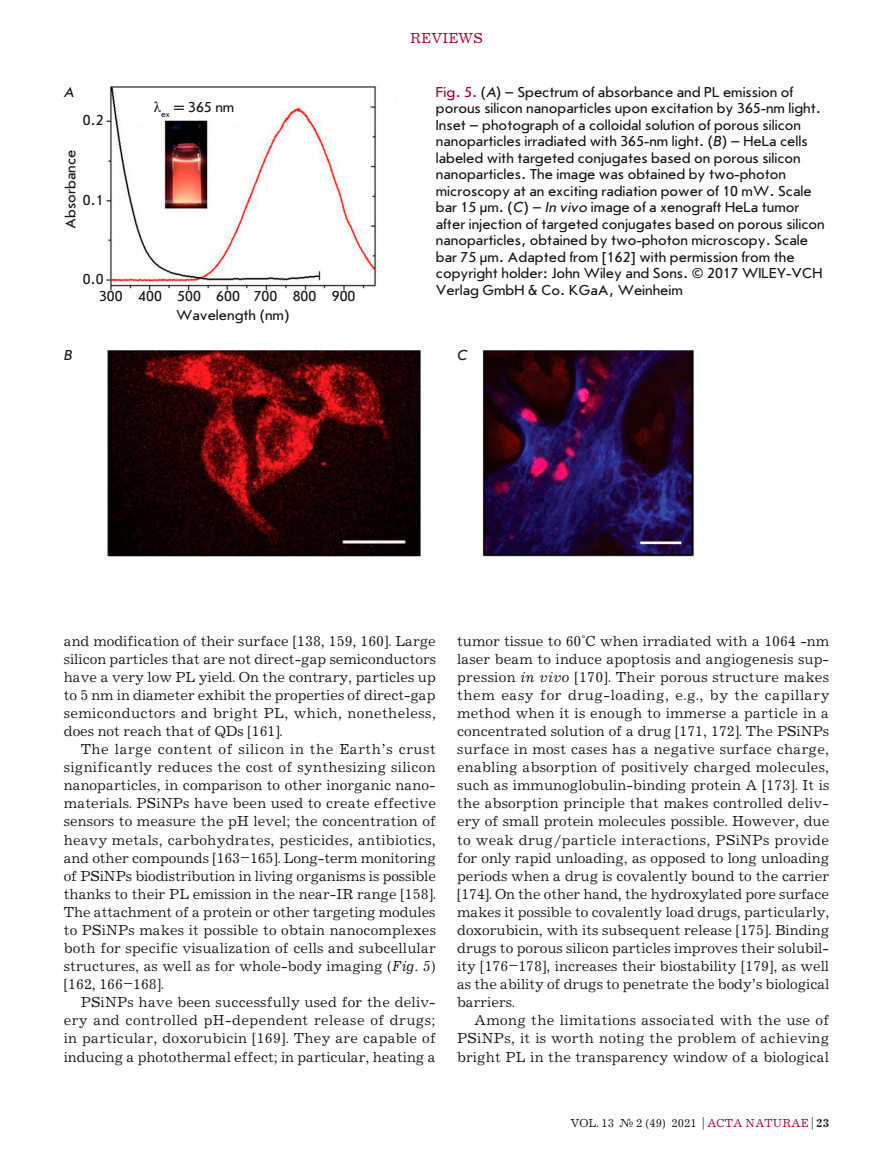
<style>
.page{position:relative;width:893px;height:1170px;background:#fff}
.page>*{position:absolute;margin:0;border:0;box-sizing:border-box;transform-origin:0 0}
.Текст{font:15px/18px "Journal C";color:#181716;text-align:justify}
.Подпись_Фото{font:15px/16.5px "Journal Sans C";color:#181716}
.Текст_без_Отступа{font:15px/18px "Journal C";letter-spacing:.025em;color:#181716;text-align:justify}
.t1{font:15px "Journal C";color:#a4002a}
.Подпись_Фото-2{font:italic 15px "Journal Sans C";color:#181716}
.t2{font:12px "Journal C";color:#181716}
.s1{font-family:"Newton C Pro"}
.s2{color:#a4002a}
.s3{font-style:italic}
.s4{font-weight:700}
</style>
<div class="page">
<img style="left:104px;top:86px;width:273px;height:205px">
<img style="left:107px;top:350px;width:587px;height:206px">
<p class="Подпись_Фото-2" style="left:64px;top:84px;width:11px">А</p>
<p class="Подпись_Фото" style="left:83px;top:112px;width:23px">0.2</p>
<p class="Подпись_Фото" style="left:63px;top:229px;width:80px;rotate:-90deg">Absorbance</p>
<p class="Подпись_Фото" style="left:83px;top:192px;width:23px">0.1</p>
<p class="Подпись_Фото" style="left:83px;top:271px;width:23px">0.0</p>
<p class="Подпись_Фото" style="left:154px;top:100px;width:82px"><span class="s1">λ</span><sub>ex</sub> = 365 nm</p>
<p class="Подпись_Фото" style="left:99px;top:288px;width:258px">300 400 500 600 700 800 900</p>
<p class="Подпись_Фото" style="left:176px;top:307px;width:115px">Wavelength (nm)</p>
<p class="t1" style="left:410px;top:31px;width:74px">REVIEWS</p>
<p class="Подпись_Фото" style="left:436px;top:84px;width:390px"><span class="s2">Fig. 5.</span> (<span class="s3">A</span>) – Spectrum of absorbance and PL emission of porous silicon nanoparticles upon excitation by 365-nm light.<br>Inset – photograph of a colloidal solution of porous silicon nanoparticles irradiated with 365-nm light. (<span class="s3">B</span>) – HeLa cells labeled with targeted conjugates based on porous silicon nanoparticles. The image was obtained by two-photon microscopy at an exciting radiation power of 10 mW. Scale bar 15 μm. (<span class="s3">C</span>) – <span class="s3">In vivo</span> image of a xenograft HeLa tumor after injection of targeted conjugates based on porous silicon nanoparticles, obtained by two-photon microscopy. Scale bar 75 μm. Adapted from [162] with permission from the copyright holder: John Wiley and Sons. © 2017 WILEY-VCH Verlag GmbH &amp; Co. KGaA, Weinheim</p>
<p class="Подпись_Фото-2" style="left:64px;top:347px;width:10px">B</p>
<p class="Подпись_Фото-2" style="left:457px;top:347px;width:12px">C</p>
<p class="Текст_без_Отступа" style="left:64px;top:632px;width:374px">and modification of their surface [138, 159, 160]. Large silicon particles that are not direct-gap semiconductors have a very low PL yield. On the contrary, particles up to 5 nm in diameter exhibit the properties of direct-gap semiconductors and bright PL, which, nonetheless, does not reach that of QDs [161].</p>
<p class="Текст" style="left:64px;top:740px;width:374px;text-indent:17px">The large content of silicon in the Earth’s crust significantly reduces the cost of synthesizing silicon nanoparticles, in comparison to other inorganic nano&shy;materials. PSiNPs have been used to create effective sensors to measure the pH level; the concentration of heavy metals, carbohydrates, pesticides, antibiotics, and other compounds [163–165]. Long-term monitoring of PSiNPs biodistribution in living organisms is possible thanks to their PL emission in the near-IR range [158].<br>The attachment of a protein or other targeting modules to PSiNPs makes it possible to obtain nanocomplexes both for specific visualization of cells and subcellular structures, as well as for whole-body imaging (<span class="s3">Fig. 5</span>) [162, 166–168].</p>
<p class="Текст" style="left:64px;top:993px;width:374px;text-indent:17px">PSiNPs have been successfully used for the deliv&shy;ery and controlled pH-dependent release of drugs; in particular, doxorubicin [169]. They are capable of inducing a photothermal effect; in particular, heating a</p>
<p class="Текст" style="left:457px;top:632px;width:374px">tumor tissue to 60°C when irradiated with a 1064 -nm laser beam to induce apoptosis and angiogenesis sup&shy;pression <span class="s3">in vivo</span> [170]. Their porous structure makes them easy for drug-loading, e.g., by the capillary method when it is enough to immerse a particle in a concentrated solution of a drug [171, 172]. The PSiNPs surface in most cases has a negative surface charge, enabling absorption of positively charged molecules, such as immunoglobulin-binding protein A [173]. It is the absorption principle that makes controlled deliv&shy;ery of small protein molecules possible. However, due to weak drug/particle interactions, PSiNPs provide for only rapid unloading, as opposed to long unloading periods when a drug is covalently bound to the carrier [174]. On the other hand, the hydroxylated pore surface makes it possible to covalently load drugs, particularly, doxorubicin, with its subsequent release [175]. Binding drugs to porous silicon particles improves their solubil&shy;ity [176–178], increases their biostability [179], as well as the ability of drugs to penetrate the body’s biological barriers.</p>
<p class="Текст" style="left:457px;top:1011px;width:374px;text-indent:17px">Among the limitations associated with the use of PSiNPs, it is worth noting the problem of achieving bright PL in the transparency window of a biological</p>
<p class="t2" style="left:570px;top:1116px;width:260px">VOL. 13 № 2 (49) 2021 | <span class="s2">ACTA NATURAE</span> | <span class="s4">23</span></p>
</div>
